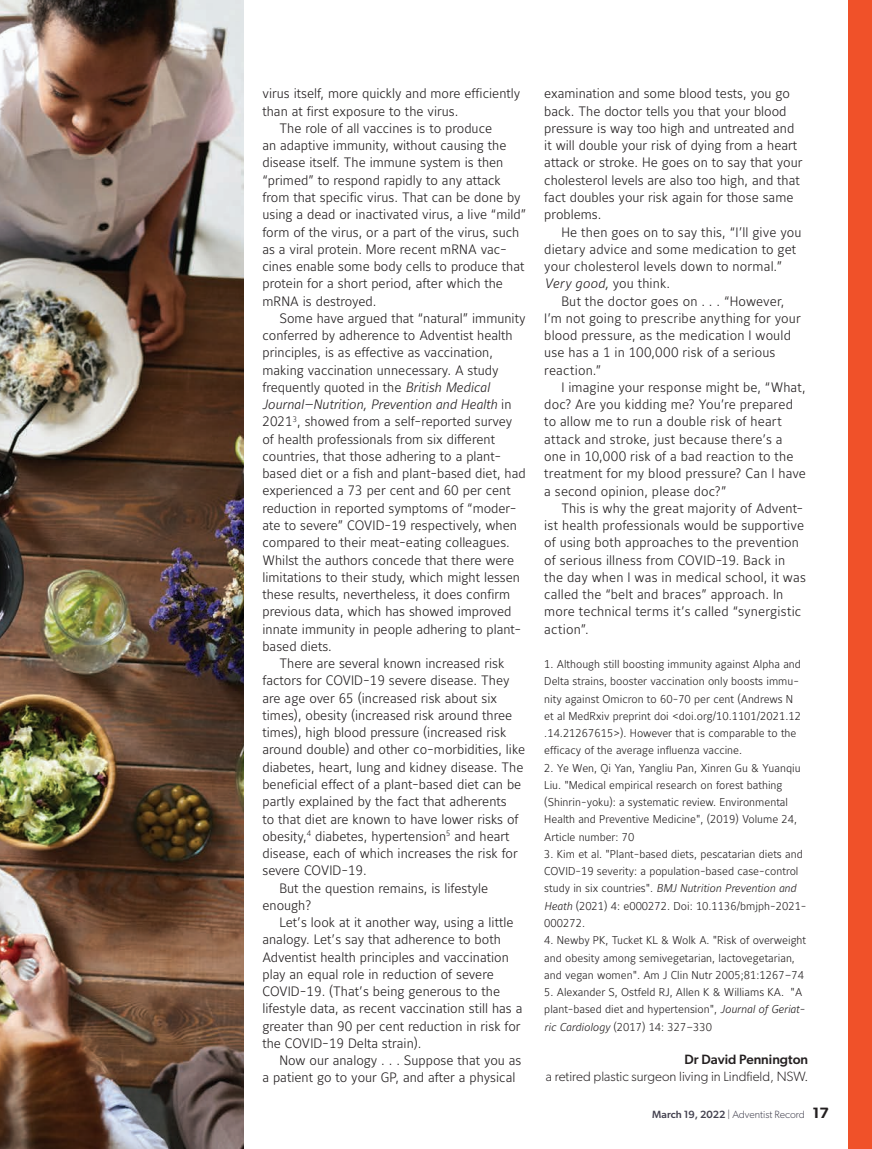
<style>
.page{position:relative;width:872px;height:1149px;background:#fff}
.page>*{position:absolute;margin:0;border:0;box-sizing:border-box;transform-origin:0 0}
.t1{font:13.5px/17.2px "Maurea Light Tf";color:#231f20}
.t2{font:13.5px "Maurea Light Italic Tf";color:#231f20}
.t3{font:300 13.5px "Gibson";color:#231f20}
.t4{font:500 13.5px "Gibson";color:#231f20}
.t5{font:11.25px/17.2px "Maurea Light Tf";color:#231f20}
.t6{font:italic 300 11.25px "Maurea";color:#231f20}
.t7{font:300 10.5px "Gibson";color:#444250}
.s1{font-family:"Maurea Light Italic Tf"}
.s2{font-family:"Maurea Light Tf"}
.s3{font-family:"Maurea Light Tf";font-weight:400;font-style:normal}
.s4{font-family:"Maurea";font-weight:300;font-style:italic}
.s5{font-weight:500}
.s6{font-weight:600;font-size:15px;color:#231f20}
</style>
<div class="page">
<img style="left:0;top:0;width:244px;height:1148px">
<div style="left:848px;top:0;width:24px;height:1148px;background:#f05129"></div>
<p class="t1" style="left:262px;top:86px;width:259px">virus itself, more quickly and more efficiently</p>
<p class="t1" style="left:262px;top:103px;width:197px">than at first exposure to the virus.</p>
<p class="t1" style="left:279px;top:120px;width:214px">The role of all vaccines is to produce</p>
<p class="t1" style="left:262px;top:137px;width:245px">an adaptive immunity, without causing the</p>
<p class="t1" style="left:262px;top:155px;width:242px">disease itself. The immune system is then</p>
<p class="t1" style="left:262px;top:172px;width:240px">“primed” to respond rapidly to any attack</p>
<p class="t1" style="left:262px;top:189px;width:260px">from that specific virus. That can be done by</p>
<p class="t1" style="left:262px;top:206px;width:265px">using a dead or inactivated virus, a live “mild”</p>
<p class="t1" style="left:262px;top:224px;width:258px">form of the virus, or a part of the virus, such</p>
<p class="t1" style="left:262px;top:241px;width:246px">as a viral protein. More recent mRNA vac-</p>
<p class="t1" style="left:262px;top:258px;width:263px">cines enable some body cells to produce that</p>
<p class="t1" style="left:262px;top:275px;width:242px">protein for a short period, after which the</p>
<p class="t1" style="left:262px;top:293px;width:115px">mRNA is destroyed.</p>
<p class="t1" style="left:279px;top:310px;width:247px">Some have argued that “natural” immunity</p>
<p class="t1" style="left:262px;top:327px;width:252px">conferred by adherence to Adventist health</p>
<p class="t1" style="left:262px;top:344px;width:232px">principles, is as effective as vaccination,</p>
<p class="t1" style="left:262px;top:362px;width:238px">making vaccination unnecessary. A study</p>
<p class="t1" style="left:262px;top:379px;width:229px">frequently quoted in the <span class="s1">British Medical</span></p>
<p class="t2" style="left:262px;top:397px;width:251px">Journal—Nutrition, Prevention and Health <span class="s2">in</span></p>
<p class="t1" style="left:262px;top:413px;width:251px">2021<sup>3</sup>, showed from a self-reported survey</p>
<p class="t1" style="left:262px;top:431px;width:234px">of health professionals from six different</p>
<p class="t1" style="left:262px;top:448px;width:240px">countries, that those adhering to a plant-</p>
<p class="t1" style="left:262px;top:465px;width:265px">based diet or a fish and plant-based diet, had</p>
<p class="t1" style="left:262px;top:482px;width:250px">experienced a 73 per cent and 60 per cent</p>
<p class="t1" style="left:262px;top:500px;width:256px">reduction in reported symptoms of “moder-</p>
<p class="t1" style="left:262px;top:517px;width:256px">ate to severe” COVID-19 respectively, when</p>
<p class="t1" style="left:262px;top:534px;width:249px">compared to their meat-eating colleagues.</p>
<p class="t1" style="left:262px;top:551px;width:253px">Whilst the authors concede that there were</p>
<p class="t1" style="left:262px;top:569px;width:259px">limitations to their study, which might lessen</p>
<p class="t1" style="left:262px;top:586px;width:249px">these results, nevertheless, it does confirm</p>
<p class="t1" style="left:262px;top:603px;width:250px">previous data, which has showed improved</p>
<p class="t1" style="left:262px;top:620px;width:260px">innate immunity in people adhering to plant-</p>
<p class="t1" style="left:262px;top:638px;width:71px">based diets.</p>
<p class="t1" style="left:279px;top:655px;width:226px">There are several known increased risk</p>
<p class="t1" style="left:262px;top:672px;width:248px">factors for COVID-19 severe disease. They</p>
<p class="t1" style="left:262px;top:689px;width:236px">are age over 65 (increased risk about six</p>
<p class="t1" style="left:262px;top:707px;width:251px">times), obesity (increased risk around three</p>
<p class="t1" style="left:262px;top:724px;width:245px">times), high blood pressure (increased risk</p>
<p class="t1" style="left:262px;top:741px;width:264px">around double) and other co-morbidities, like</p>
<p class="t1" style="left:262px;top:759px;width:262px">diabetes, heart, lung and kidney disease. The</p>
<p class="t1" style="left:262px;top:776px;width:260px">beneficial effect of a plant-based diet can be</p>
<p class="t1" style="left:262px;top:793px;width:246px">partly explained by the fact that adherents</p>
<p class="t1" style="left:262px;top:810px;width:258px">to that diet are known to have lower risks of</p>
<p class="t1" style="left:262px;top:827px;width:249px">obesity,<sup>4</sup> diabetes, hypertension<sup>5</sup> and heart</p>
<p class="t1" style="left:262px;top:845px;width:257px">disease, each of which increases the risk for</p>
<p class="t1" style="left:262px;top:862px;width:106px">severe COVID-19.</p>
<p class="t1" style="left:279px;top:879px;width:210px">But the question remains, is lifestyle</p>
<p class="t1" style="left:262px;top:896px;width:50px">enough?</p>
<p class="t1" style="left:279px;top:914px;width:235px">Let’s look at it another way, using a little</p>
<p class="t1" style="left:262px;top:931px;width:240px">analogy. Let’s say that adherence to both</p>
<p class="t1" style="left:262px;top:948px;width:248px">Adventist health principles and vaccination</p>
<p class="t1" style="left:262px;top:965px;width:233px">play an equal role in reduction of severe</p>
<p class="t1" style="left:262px;top:983px;width:239px">COVID-19. (That’s being generous to the</p>
<p class="t1" style="left:262px;top:1000px;width:261px">lifestyle data, as recent vaccination still has a</p>
<p class="t1" style="left:262px;top:1017px;width:260px">greater than 90 per cent reduction in risk for</p>
<p class="t1" style="left:262px;top:1034px;width:160px">the COVID-19 Delta strain).</p>
<p class="t1" style="left:279px;top:1052px;width:243px">Now our analogy . . . Suppose that you as</p>
<p class="t1" style="left:262px;top:1069px;width:254px">a patient go to your GP, and after a physical</p>
<p class="t1" style="left:544px;top:86px;width:260px">examination and some blood tests, you go back. The doctor tells you that your blood pressure is way too high and untreated and it will double your risk of dying from a heart attack or stroke. He goes on to say that your cholesterol levels are also too high, and that fact doubles your risk again for those same problems.</p>
<p class="t1" style="left:544px;top:224px;width:259px;text-indent:17px">He then goes on to say this, “I’ll give you dietary advice and some medication to get your cholesterol levels down to normal.”</p>
<p class="t2" style="left:544px;top:276px;width:127px">Very good, <span class="s2">you think.</span></p>
<p class="t1" style="left:544px;top:293px;width:258px;text-indent:17px">But the doctor goes on . . . “However, I’m not going to prescribe anything for your blood pressure, as the medication I would use has a 1 in 100,000 risk of a serious reaction.”</p>
<p class="t1" style="left:544px;top:379px;width:263px;text-indent:17px">I imagine your response might be, “What, doc? Are you kidding me? You’re prepared to allow me to run a double risk of heart attack and stroke, just because there’s a one in 10,000 risk of a bad reaction to the treatment for my blood pressure? Can I have a second opinion, please doc?”</p>
<p class="t1" style="left:544px;top:500px;width:263px;text-indent:17px">This is why the great majority of Advent&shy;ist health professionals would be supportive of using both approaches to the prevention of serious illness from COVID-19. Back in the day when I was in medical school, it was called the “belt and braces” approach. In more technical terms it’s called “synergistic action”.</p>
<p class="t5" style="left:544px;top:656px;width:258px">1. Although still boosting immunity against Alpha and Delta strains, booster vaccination only boosts immu&shy;nity against Omicron to 60-70 per cent (Andrews N et al MedRxiv preprint doi &lt;doi.org/10.1101/2021.12 .14.21267615&gt;). However that is comparable to the efficacy of the average influenza vaccine.</p>
<p class="t5" style="left:544px;top:759px;width:258px">2. Ye Wen, Qi Yan, Yangliu Pan, Xinren Gu &amp; Yuanqiu Liu. "Medical empirical research on forest bathing (Shinrin-yoku): a systematic review. Environmental Health and Preventive Medicine", (2019) Volume 24, Article number: 70</p>
<p class="t5" style="left:544px;top:845px;width:260px">3. Kim et al. "Plant-based diets, pescatarian diets and<br>COVID-19 severity: a population-based case-control</p>
<p class="t6" style="left:544px;top:882px;width:253px"><span class="s3">study in six countries".</span> BMJ Nutrition Prevention and</p>
<p class="t5" style="left:544px;top:897px;width:264px"><span class="s4">Heath</span> (2021) 4: e000272. Doi: 10.1136/bmjph-2021-<br>000272.</p>
<p class="t5" style="left:544px;top:932px;width:263px">4. Newby PK, Tucket KL &amp; Wolk A. "Risk of overweight and obesity among semivegetarian, lactovegetarian, and vegan women". Am J Clin Nutr 2005;81:1267–74</p>
<p class="t5" style="left:544px;top:983px;width:262px">5. Alexander S, Ostfeld RJ, Allen K &amp; Williams KA. "A plant-based diet and hypertension", <span class="s4">Journal of Geriat&shy;ric Cardiology</span> (2017) 14: 327–330</p>
<p class="t4" style="left:684px;top:1051px;width:125px">Dr David Pennington</p>
<p class="t3" style="left:546px;top:1067px;width:264px">a retired plastic surgeon living in Lindfield, NSW.</p>
<p class="t7" style="left:652px;top:1107px;width:178px"><span class="s5">March 19, 2022</span> | Adventist Record <span class="s6">17</span></p>
</div>
